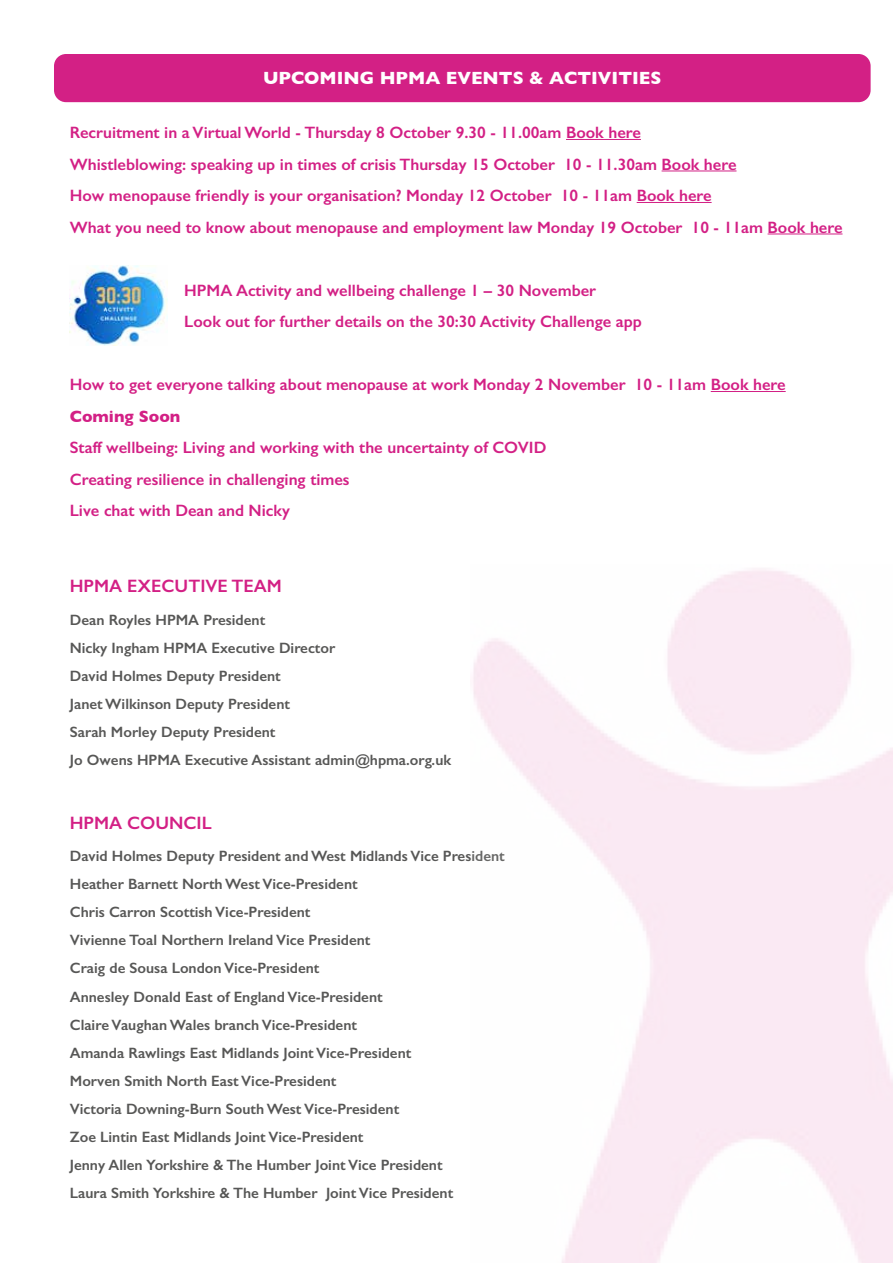
<style>
.page{position:relative;width:893px;height:1263px;background:#fff}
.page>*{position:absolute;margin:0;border:0;box-sizing:border-box;transform-origin:0 0}
.t1{font:700 18px "Gill Sans";color:#fff}
.t2{font:600 18px "Gill Sans";color:#d32085}
.t3{font:600 16.5px/31.5px "Gill Sans";color:#d32085}
.t4{font:700 16.5px "Gill Sans";color:#d32085}
.t5{font:600 15px/28px "Gill Sans";color:#575756}
</style>
<div class="page">
<div style="left:54px;top:54px;width:817px;height:48px;background:#d32085;border-radius:12px"></div>
<hr style="left:566px;top:139px;width:75px;height:1px;background:#d32085">
<hr style="left:662px;top:171px;width:74px;height:1px;background:#d32085">
<hr style="left:637px;top:202px;width:75px;height:1px;background:#d32085">
<hr style="left:768px;top:234px;width:74px;height:1px;background:#d32085">
<hr style="left:711px;top:391px;width:75px;height:1px;background:#d32085">
<img style="left:70px;top:265px;width:98px;height:80px">
<p class="t1" style="left:263px;top:64px;width:400px">UPCOMING HPMA EVENTS &amp; ACTIVITIES</p>
<p class="t3" style="left:70px;top:117px;width:774px">Recruitment in a Virtual World - Thursday 8 October 9.30 - 11.00am Book here<br>Whistleblowing: speaking up in times of crisis Thursday 15 October 10 - 11.30am Book here<br>How menopause friendly is your organisation? Monday 12 October 10 - 11am Book here<br>What you need to know about menopause and employment law Monday 19 October 10 - 11am Book here</p>
<p class="t3" style="left:184px;top:274px;width:459px">HPMA Activity and wellbeing challenge 1 – 30 November<br>Look out for further details on the 30:30 Activity Challenge app</p>
<p class="t3" style="left:70px;top:369px;width:717px">How to get everyone talking about menopause at work Monday 2 November 10 - 11am Book here</p>
<p class="t4" style="left:70px;top:403px;width:112px">Coming Soon</p>
<p class="t3" style="left:70px;top:432px;width:478px">Staff wellbeing: Living and working with the uncertainty of COVID<br>Creating resilience in challenging times<br>Live chat with Dean and Nicky</p>
<p class="t2" style="left:70px;top:575px;width:214px">HPMA EXECUTIVE TEAM</p>
<p class="t5" style="left:70px;top:605px;width:383px">Dean Royles HPMA President<br>Nicky Ingham HPMA Executive Director<br>David Holmes Deputy President<br>Janet Wilkinson Deputy President<br>Sarah Morley Deputy President<br>Jo Owens HPMA Executive Assistant admin@hpma.org.uk</p>
<p class="t2" style="left:70px;top:812px;width:143px">HPMA COUNCIL</p>
<p class="t5" style="left:70px;top:842px;width:436px">David Holmes Deputy President and West Midlands Vice President Heather Barnett North West Vice-President<br>Chris Carron Scottish Vice-President<br>Vivienne Toal Northern Ireland Vice President<br>Craig de Sousa London Vice-President<br>Annesley Donald East of England Vice-President<br>Claire Vaughan Wales branch Vice-President<br>Amanda Rawlings East Midlands Joint Vice-President<br>Morven Smith North East Vice-President<br>Victoria Downing-Burn South West Vice-President<br>Zoe Lintin East Midlands Joint Vice-President<br>Jenny Allen Yorkshire &amp; The Humber Joint Vice President<br>Laura Smith Yorkshire &amp; The Humber Joint Vice President</p>
</div>
